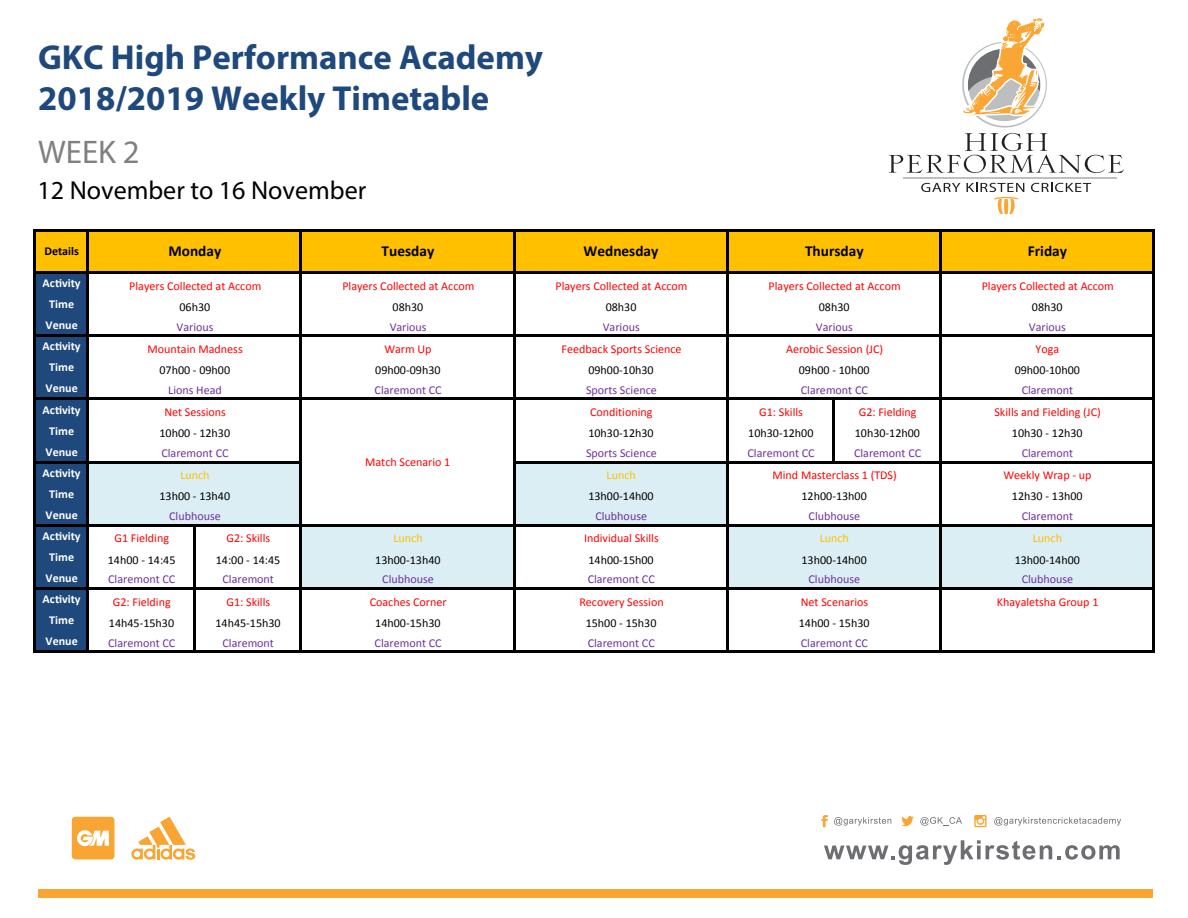
<style>
.page{position:relative;width:1188px;height:918px;background:#fff}
.page>*{position:absolute;margin:0;border:0;box-sizing:border-box;transform-origin:0 0}
.t1{font:700 34.8px/41.7px "Myriad Pro";color:#1f497c}
.t2{font:32.7px "Myriad Pro";color:#808080}
.t3{font:26.1px "Myriad Pro";color:#000}
.t4{font:700 15.3px "Calibri";color:#000}
.t5{font:12px "Calibri";color:#f00}
.t6{font:12px "Calibri";color:#000}
.t7{font:12px "Calibri";color:#7030a0}
.t8{font:700 12px/21px "Calibri";color:#fff;text-align:center}
.t9{font:12px "Calibri";color:#ffc000}
.t10{font:700 12px "Calibri";color:#000}
</style>
<div class="page">
<div style="left:35px;top:273px;width:53px;height:253px;background:#1f497c"></div>
<div style="left:35px;top:525px;width:53px;height:64px;background:#1f497c"></div>
<div style="left:35px;top:589px;width:53px;height:62px;background:#1f497c"></div>
<div style="left:35px;top:231px;width:1119px;height:42px;background:#ffc000"></div>
<hr style="left:903px;top:178px;width:214px;height:1px;background:#bcbec0">
<svg style="left:921px;top:183px;width:39px;height:9px"></svg>
<svg style="left:1031px;top:183px;width:60px;height:9px"></svg>
<svg style="left:967px;top:183px;width:57px;height:31px"></svg>
<svg style="left:889px;top:18px;width:235px;height:155px"></svg>
<svg style="left:824px;top:840px;width:296px;height:25px"></svg>
<svg style="left:974px;top:815px;width:13px;height:12px"></svg>
<svg style="left:901px;top:816px;width:13px;height:10px"></svg>
<svg style="left:821px;top:815px;width:7px;height:12px"></svg>
<svg style="left:834px;top:817px;width:57px;height:9px"></svg>
<svg style="left:920px;top:817px;width:42px;height:9px"></svg>
<svg style="left:994px;top:817px;width:127px;height:9px"></svg>
<svg style="left:131px;top:817px;width:64px;height:43px"></svg>
<svg style="left:72px;top:817px;width:43px;height:42px"></svg>
<div style="left:38px;top:889px;width:1115px;height:9px;background:#f9a533"></div>
<div style="left:88px;top:462px;width:213px;height:64px;background:#daeef3"></div>
<div style="left:514px;top:462px;width:213px;height:64px;background:#daeef3"></div>
<div style="left:301px;top:525px;width:213px;height:64px;background:#daeef3"></div>
<div style="left:727px;top:525px;width:427px;height:64px;background:#daeef3"></div>
<hr style="left:36px;top:461px;width:266px;height:2px;background:#000">
<hr style="left:33px;top:229px;width:3px;height:424px;background:#000">
<hr style="left:87px;top:232px;width:2px;height:418px;background:#000">
<hr style="left:300px;top:232px;width:2px;height:420px;background:#000">
<hr style="left:513px;top:232px;width:2px;height:419px;background:#000">
<hr style="left:726px;top:232px;width:2px;height:419px;background:#000">
<hr style="left:939px;top:232px;width:2px;height:419px;background:#000">
<hr style="left:1152px;top:232px;width:3px;height:421px;background:#000">
<hr style="left:833px;top:400px;width:2px;height:63px;background:#000">
<hr style="left:193px;top:526px;width:2px;height:125px;background:#000">
<hr style="left:36px;top:229px;width:1119px;height:3px;background:#000">
<hr style="left:36px;top:272px;width:1119px;height:2px;background:#000">
<hr style="left:36px;top:335px;width:1119px;height:2px;background:#000">
<hr style="left:36px;top:398px;width:1119px;height:2px;background:#000">
<hr style="left:515px;top:461px;width:640px;height:2px;background:#000">
<hr style="left:36px;top:524px;width:1119px;height:2px;background:#000">
<hr style="left:36px;top:587px;width:1119px;height:3px;background:#000">
<hr style="left:36px;top:651px;width:1119px;height:2px;background:#000">
<h1 class="t1" style="left:38px;top:35px;width:506px">GKC High Performance Academy<br>2018/2019 Weekly Timetable</h1>
<h2 class="t2" style="left:38px;top:132px;width:103px">WEEK 2</h2>
<h3 class="t3" style="left:37px;top:174px;width:330px">12 November to 16 November</h3>
<p class="t10" style="left:44px;top:244px;width:36px">Details</p>
<p class="t4" style="left:168px;top:241px;width:54px">Monday</p>
<p class="t4" style="left:382px;top:241px;width:54px">Tuesday</p>
<p class="t4" style="left:584px;top:241px;width:76px">Wednesday</p>
<p class="t4" style="left:805px;top:241px;width:60px">Thursday</p>
<p class="t4" style="left:1028px;top:241px;width:41px">Friday</p>
<p class="t8" style="left:43px;top:273px;width:39px">Activity<br>Time<br>Venue<br>Activity<br>Time<br>Venue<br>Activity<br>Time<br>Venue<br>Activity<br>Time<br>Venue<br>Activity<br>Time<br>Venue<br>Activity<br>Time<br>Venue</p>
<p class="t5" style="left:129px;top:278px;width:134px">Players Collected at Accom</p>
<p class="t5" style="left:342px;top:278px;width:134px">Players Collected at Accom</p>
<p class="t5" style="left:555px;top:278px;width:134px">Players Collected at Accom</p>
<p class="t5" style="left:769px;top:278px;width:134px">Players Collected at Accom</p>
<p class="t5" style="left:982px;top:278px;width:134px">Players Collected at Accom</p>
<p class="t6" style="left:179px;top:299px;width:32px">06h30</p>
<p class="t6" style="left:393px;top:299px;width:32px">08h30</p>
<p class="t6" style="left:606px;top:299px;width:32px">08h30</p>
<p class="t6" style="left:819px;top:299px;width:32px">08h30</p>
<p class="t6" style="left:1032px;top:299px;width:32px">08h30</p>
<p class="t7" style="left:177px;top:319px;width:38px">Various</p>
<p class="t7" style="left:390px;top:319px;width:38px">Various</p>
<p class="t7" style="left:603px;top:319px;width:38px">Various</p>
<p class="t7" style="left:816px;top:319px;width:38px">Various</p>
<p class="t7" style="left:1029px;top:319px;width:38px">Various</p>
<p class="t5" style="left:148px;top:341px;width:97px">Mountain Madness</p>
<p class="t5" style="left:786px;top:341px;width:99px">Aerobic Session (JC)</p>
<p class="t5" style="left:1036px;top:341px;width:25px">Yoga</p>
<p class="t6" style="left:159px;top:362px;width:72px">07h00 - 09h00</p>
<p class="t6" style="left:799px;top:362px;width:72px">09h00 - 10h00</p>
<p class="t6" style="left:1015px;top:362px;width:67px">09h00-10h00</p>
<p class="t5" style="left:562px;top:341px;width:122px">Feedback Sports Science</p>
<p class="t6" style="left:588px;top:362px;width:67px">09h00-10h30</p>
<p class="t5" style="left:384px;top:341px;width:49px">Warm Up</p>
<p class="t6" style="left:375px;top:362px;width:67px">09h00-09h30</p>
<p class="t7" style="left:168px;top:382px;width:55px">Lions Head</p>
<p class="t7" style="left:375px;top:382px;width:69px">Claremont CC</p>
<p class="t7" style="left:801px;top:382px;width:69px">Claremont CC</p>
<p class="t7" style="left:1022px;top:382px;width:53px">Claremont</p>
<p class="t5" style="left:164px;top:405px;width:63px">Net Sessions</p>
<p class="t5" style="left:590px;top:405px;width:64px">Conditioning</p>
<p class="t5" style="left:759px;top:405px;width:45px">G1: Skills</p>
<p class="t5" style="left:859px;top:405px;width:59px">G2: Fielding</p>
<p class="t5" style="left:994px;top:405px;width:108px">Skills and Fielding (JC)</p>
<p class="t7" style="left:586px;top:382px;width:72px">Sports Science</p>
<p class="t6" style="left:159px;top:426px;width:72px">10h00 - 12h30</p>
<p class="t6" style="left:588px;top:426px;width:67px">10h30-12h30</p>
<p class="t6" style="left:1012px;top:426px;width:72px">10h30 - 12h30</p>
<p class="t7" style="left:161px;top:446px;width:69px">Claremont CC</p>
<p class="t7" style="left:586px;top:446px;width:72px">Sports Science</p>
<p class="t7" style="left:1022px;top:446px;width:53px">Claremont</p>
<p class="t6" style="left:748px;top:426px;width:67px">10h30-12h00</p>
<p class="t6" style="left:855px;top:426px;width:67px">10h30-12h00</p>
<p class="t7" style="left:748px;top:446px;width:69px">Claremont CC</p>
<p class="t7" style="left:854px;top:446px;width:69px">Claremont CC</p>
<p class="t5" style="left:365px;top:454px;width:87px">Match Scenario 1</p>
<p class="t9" style="left:180px;top:468px;width:31px">Lunch</p>
<p class="t5" style="left:773px;top:468px;width:126px">Mind Masterclass 1 (TDS)</p>
<p class="t5" style="left:1004px;top:468px;width:90px">Weekly Wrap - up</p>
<p class="t6" style="left:159px;top:489px;width:72px">13h00 - 13h40</p>
<p class="t6" style="left:802px;top:489px;width:67px">12h00-13h00</p>
<p class="t6" style="left:1012px;top:489px;width:72px">12h30 - 13h00</p>
<p class="t9" style="left:607px;top:468px;width:31px">Lunch</p>
<p class="t6" style="left:588px;top:489px;width:67px">13h00-14h00</p>
<p class="t7" style="left:169px;top:509px;width:53px">Clubhouse</p>
<p class="t7" style="left:809px;top:509px;width:53px">Clubhouse</p>
<p class="t7" style="left:1022px;top:509px;width:53px">Claremont</p>
<p class="t7" style="left:595px;top:509px;width:53px">Clubhouse</p>
<p class="t5" style="left:115px;top:531px;width:56px">G1 Fielding</p>
<p class="t5" style="left:226px;top:531px;width:45px">G2: Skills</p>
<p class="t5" style="left:584px;top:531px;width:76px">Individual Skills</p>
<p class="t9" style="left:394px;top:531px;width:31px">Lunch</p>
<p class="t9" style="left:820px;top:531px;width:31px">Lunch</p>
<p class="t9" style="left:1033px;top:531px;width:31px">Lunch</p>
<p class="t6" style="left:1015px;top:552px;width:67px">13h00-14h00</p>
<p class="t7" style="left:1022px;top:572px;width:53px">Clubhouse</p>
<p class="t6" style="left:108px;top:552px;width:69px">14h00 - 14:45</p>
<p class="t6" style="left:216px;top:552px;width:66px">14:00 - 14:45</p>
<p class="t6" style="left:375px;top:552px;width:67px">13h00-13h40</p>
<p class="t6" style="left:588px;top:552px;width:67px">14h00-15h00</p>
<p class="t6" style="left:802px;top:552px;width:67px">13h00-14h00</p>
<p class="t7" style="left:108px;top:572px;width:69px">Claremont CC</p>
<p class="t7" style="left:222px;top:572px;width:53px">Claremont</p>
<p class="t7" style="left:382px;top:572px;width:53px">Clubhouse</p>
<p class="t7" style="left:588px;top:572px;width:69px">Claremont CC</p>
<p class="t7" style="left:809px;top:572px;width:53px">Clubhouse</p>
<p class="t5" style="left:801px;top:594px;width:69px">Net Scenarios</p>
<p class="t5" style="left:113px;top:594px;width:59px">G2: Fielding</p>
<p class="t5" style="left:226px;top:594px;width:45px">G1: Skills</p>
<p class="t6" style="left:109px;top:615px;width:67px">14h45-15h30</p>
<p class="t6" style="left:215px;top:615px;width:67px">14h45-15h30</p>
<p class="t7" style="left:108px;top:635px;width:69px">Claremont CC</p>
<p class="t7" style="left:222px;top:635px;width:53px">Claremont</p>
<p class="t5" style="left:370px;top:594px;width:78px">Coaches Corner</p>
<p class="t5" style="left:579px;top:594px;width:86px">Recovery Session</p>
<p class="t5" style="left:997px;top:594px;width:103px">Khayaletsha Group 1</p>
<p class="t6" style="left:375px;top:615px;width:67px">14h00-15h30</p>
<p class="t7" style="left:375px;top:635px;width:69px">Claremont CC</p>
<p class="t6" style="left:586px;top:615px;width:72px">15h00 - 15h30</p>
<p class="t7" style="left:588px;top:635px;width:69px">Claremont CC</p>
<p class="t6" style="left:799px;top:615px;width:72px">14h00 - 15h30</p>
<p class="t7" style="left:801px;top:635px;width:69px">Claremont CC</p>
</div>
